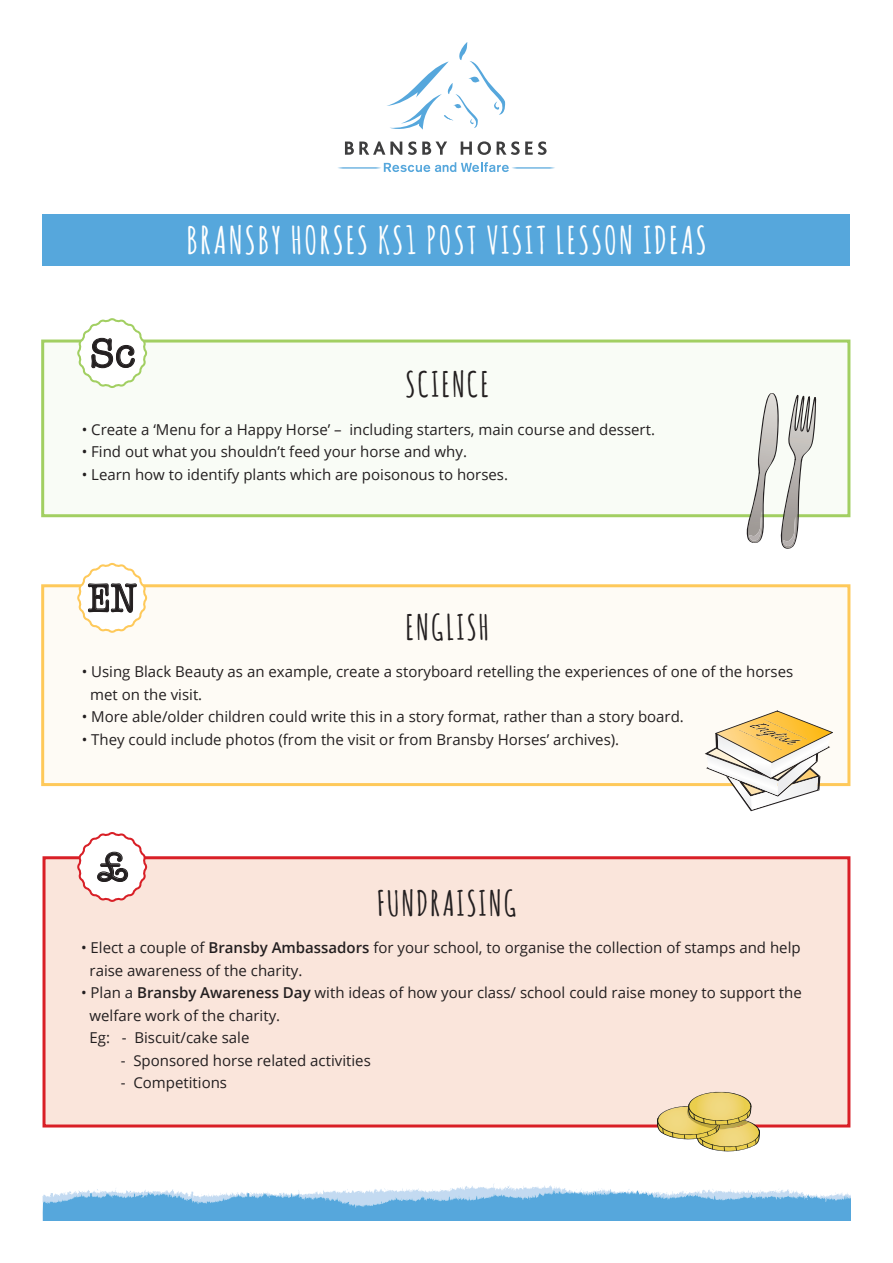
<style>
.page{position:relative;width:893px;height:1263px;background:#fff}
.page>*{position:absolute;margin:0;border:0;box-sizing:border-box;transform-origin:0 0}
.t1{font:41.25px "American Typewriter";color:#231f20}
.t2{font:41.25px "American Typewriter";color:#231f20;scale:.83 1}
.t3{font:700 37.5px "Amatic SC";letter-spacing:.06em;color:#fff}
.t4{font:700 34.5px "Amatic SC";letter-spacing:.06em;color:#231f20}
.t5{font:15px "Open Sans";color:#231f20}
.s1{font-weight:600}
</style>
<div class="page">
<div style="left:43px;top:856px;width:807px;height:271px;background:#fae5db;border:3px solid #d91f26"></div>
<div style="left:41px;top:339px;width:809px;height:178px;background:#f9fcf6;border:3px solid #a2cf62"></div>
<svg style="left:75px;top:318px;width:74px;height:70px"></svg>
<div style="left:41px;top:584px;width:809px;height:202px;background:#fefbf5;border:3px solid #fec95a"></div>
<svg style="left:75px;top:563px;width:74px;height:70px"></svg>
<svg style="left:705px;top:710px;width:137px;height:101px"></svg>
<img style="left:740px;top:720px;width:66px;height:29px">
<svg style="left:745px;top:393px;width:72px;height:156px"></svg>
<svg style="left:656px;top:1091px;width:104px;height:61px"></svg>
<div style="left:43px;top:215px;width:807px;height:51px;background:#56a7dc"></div>
<svg style="left:345px;top:141px;width:57px;height:14px"></svg>
<svg style="left:408px;top:141px;width:39px;height:14px"></svg>
<svg style="left:461px;top:142px;width:11px;height:13px"></svg>
<svg style="left:478px;top:141px;width:13px;height:14px"></svg>
<svg style="left:497px;top:141px;width:50px;height:14px"></svg>
<svg style="left:338px;top:162px;width:217px;height:10px"></svg>
<svg style="left:387px;top:42px;width:118px;height:88px"></svg>
<svg style="left:43px;top:1184px;width:807px;height:36px"></svg>
<svg style="left:75px;top:832px;width:74px;height:70px"></svg>
<p class="t1" style="left:89px;top:321px;width:48px">Sc</p>
<p class="t3" style="left:187px;top:214px;width:521px">BRANSBY HORSES KS1 POST VISIT LESSON IDEAS</p>
<p class="t4" style="left:406px;top:360px;width:85px">SCIENCE</p>
<p class="t5" style="left:82px;top:419px;width:575px">• Create a ‘Menu for a Happy Horse’ – including starters, main course and dessert.</p>
<p class="t5" style="left:82px;top:441px;width:387px">• Find out what you shouldn’t feed your horse and why.</p>
<p class="t5" style="left:82px;top:464px;width:428px">• Learn how to identify plants which are poisonous to horses.</p>
<p class="t2" style="left:88px;top:566px;width:60px">EN</p>
<p class="t4" style="left:406px;top:602px;width:85px">ENGLISH</p>
<p class="t5" style="left:82px;top:661px;width:713px">• Using Black Beauty as an example, create a storyboard retelling the experiences of one of the horses</p>
<p class="t5" style="left:90px;top:684px;width:114px">met on the visit.</p>
<p class="t5" style="left:82px;top:706px;width:604px">• More able/older children could write this in a story format, rather than a story board.</p>
<p class="t5" style="left:82px;top:729px;width:539px">• They could include photos (from the visit or from Bransby Horses’ archives).</p>
<p class="t1" style="left:98px;top:835px;width:32px">£</p>
<p class="t4" style="left:377px;top:878px;width:141px">FUNDRAISING</p>
<p class="t5" style="left:81px;top:937px;width:721px">• Elect a couple of <span class="s1">Bransby Ambassadors</span> for your school, to organise the collection of stamps and help</p>
<p class="t5" style="left:90px;top:960px;width:214px">raise awareness of the charity.</p>
<p class="t5" style="left:81px;top:982px;width:722px">• Plan a <span class="s1">Bransby Awareness Day</span> with ideas of how your class/ school could raise money to support the</p>
<p class="t5" style="left:90px;top:1005px;width:192px">welfare work of the charity.</p>
<p class="t5" style="left:90px;top:1027px;width:161px">Eg: - Biscuit/cake sale</p>
<p class="t5" style="left:121px;top:1050px;width:252px">- Sponsored horse related activities</p>
<p class="t5" style="left:121px;top:1072px;width:108px">- Competitions</p>
</div>
